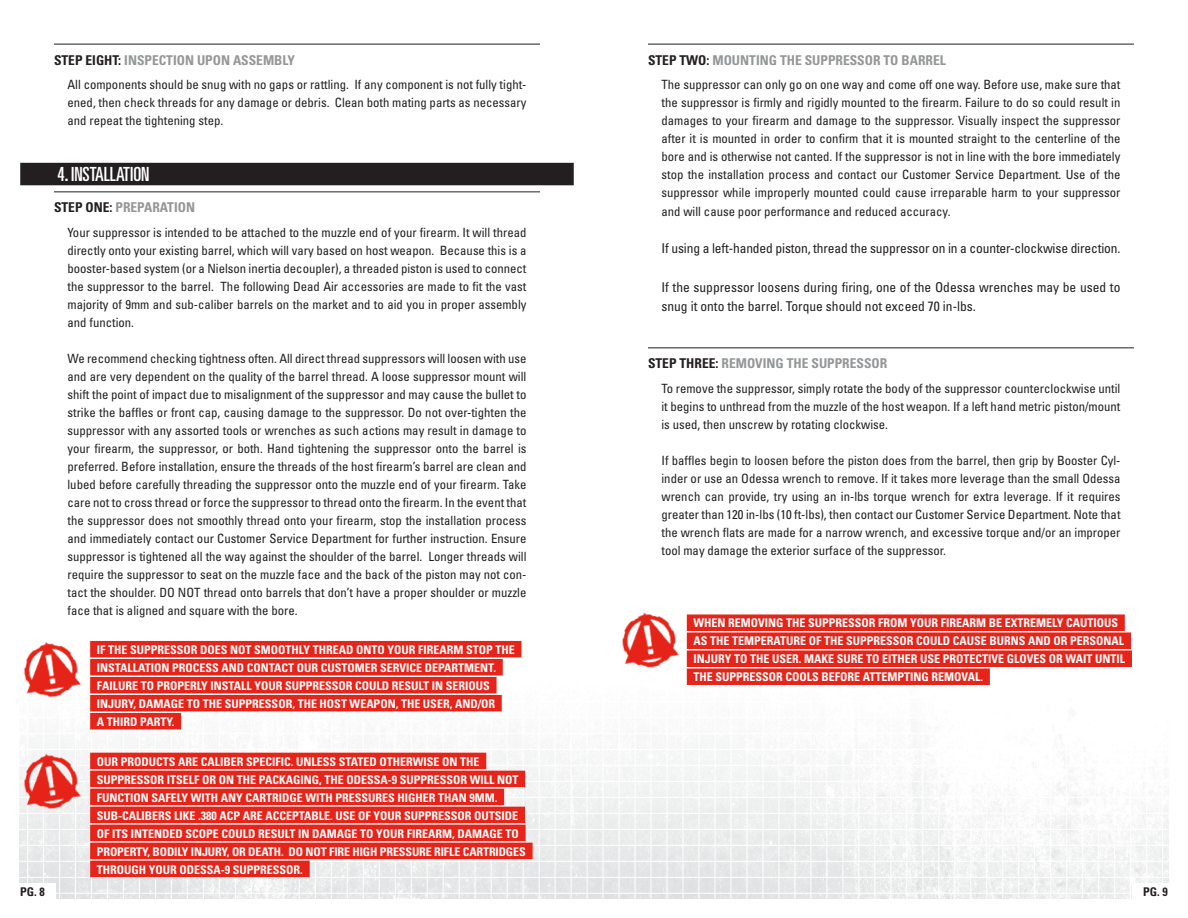
<style>
.page{position:relative;width:1188px;height:918px;background:#fff}
.page>*{position:absolute;margin:0;border:0;box-sizing:border-box;transform-origin:0 0}
.t1{font:ultra-condensed 19.5px "Univers";color:#fff}
.Copy{font:condensed 13.5px/19.5px "Univers";color:#231f20}
.Bold_sub_heads{font:700 condensed 13.5px "Univers";color:#949698}
.Copy-2{font:condensed 12.75px/18px "Univers";color:#231f20;text-align:justify}
.Warning{font:700 condensed 12px "Univers";color:#fff}
.t2{font:700 condensed 12px "Univers";color:#231f20}
.s1{color:#231f20}
</style>
<div class="page">
<img style="left:19px;top:43px;width:1150px;height:856px">
<div style="left:0;top:884px;width:55px;height:17px;background:#fff"></div>
<div style="left:1133px;top:884px;width:55px;height:17px;background:#fff"></div>
<hr style="left:54px;top:44px;width:486px;height:1px;background:#231f20">
<div style="left:20px;top:163px;width:554px;height:22px;background:#231f20"></div>
<hr style="left:54px;top:191px;width:486px;height:1px;background:#231f20">
<hr style="left:648px;top:44px;width:486px;height:1px;background:#231f20">
<hr style="left:648px;top:347px;width:486px;height:1px;background:#231f20">
<img style="left:19px;top:729px;width:86px;height:109px">
<div style="left:90px;top:753px;width:396px;height:16px;background:#e72419"></div>
<div style="left:90px;top:771px;width:435px;height:16px;background:#e72419"></div>
<div style="left:90px;top:789px;width:414px;height:16px;background:#e72419"></div>
<div style="left:90px;top:807px;width:435px;height:16px;background:#e72419"></div>
<div style="left:90px;top:825px;width:436px;height:16px;background:#e72419"></div>
<div style="left:90px;top:843px;width:443px;height:16px;background:#e72419"></div>
<div style="left:90px;top:861px;width:220px;height:16px;background:#e72419"></div>
<img style="left:19px;top:617px;width:86px;height:109px">
<div style="left:90px;top:641px;width:431px;height:16px;background:#e72419"></div>
<div style="left:90px;top:659px;width:413px;height:16px;background:#e72419"></div>
<div style="left:90px;top:677px;width:407px;height:16px;background:#e72419"></div>
<div style="left:90px;top:695px;width:412px;height:16px;background:#e72419"></div>
<div style="left:90px;top:713px;width:91px;height:16px;background:#e72419"></div>
<img style="left:594px;top:588px;width:109px;height:108px">
<div style="left:687px;top:614px;width:438px;height:17px;background:#e72419"></div>
<div style="left:687px;top:632px;width:444px;height:17px;background:#e72419"></div>
<div style="left:687px;top:650px;width:445px;height:17px;background:#e72419"></div>
<div style="left:687px;top:668px;width:303px;height:17px;background:#e72419"></div>
<p class="Bold_sub_heads" style="left:54px;top:52px;width:243px"><span class="s1">STEP EIGHT:</span> INSPECTION UPON ASSEMBLY</p>
<p class="Copy-2" style="left:68px;top:76px;width:460px">All components should be snug with no gaps or rattling. If any component is not fully tight&shy;ened, then check threads for any damage or debris. Clean both mating parts as necessary and repeat the tightening step.</p>
<p class="t1" style="left:58px;top:163px;width:93px">4. INSTALLATION</p>
<p class="Bold_sub_heads" style="left:54px;top:199px;width:143px"><span class="s1">STEP ONE:</span> PREPARATION</p>
<p class="Copy-2" style="left:68px;top:223px;width:461px">Your suppressor is intended to be attached to the muzzle end of your firearm. It will thread directly onto your existing barrel, which will vary based on host weapon. Because this is a booster-based system (or a Nielson inertia decoupler), a threaded piston is used to connect the suppressor to the barrel. The following Dead Air accessories are made to fit the vast majority of 9mm and sub-caliber barrels on the market and to aid you in proper assembly and function.</p>
<p class="Copy-2" style="left:68px;top:349px;width:461px">We recommend checking tightness often. All direct thread suppressors will loosen with use and are very dependent on the quality of the barrel thread. A loose suppressor mount will shift the point of impact due to misalignment of the suppressor and may cause the bullet to strike the baffles or front cap, causing damage to the suppressor. Do not over-tighten the suppressor with any assorted tools or wrenches as such actions may result in damage to your firearm, the suppressor, or both. Hand tightening the suppressor onto the barrel is preferred. Before installation, ensure the threads of the host firearm’s barrel are clean and lubed before carefully threading the suppressor onto the muzzle end of your firearm. Take care not to cross thread or force the suppressor to thread onto the firearm. In the event that the suppressor does not smoothly thread onto your firearm, stop the installation process and immediately contact our Customer Service Department for further instruction. Ensure suppressor is tightened all the way against the shoulder of the barrel. Longer threads will require the suppressor to seat on the muzzle face and the back of the piston may not con&shy;tact the shoulder. DO NOT thread onto barrels that don’t have a proper shoulder or muzzle face that is aligned and square with the bore.</p>
<p class="Warning" style="left:97px;top:642px;width:419px">IF THE SUPPRESSOR DOES NOT SMOOTHLY THREAD ONTO YOUR FIREARM STOP THE</p>
<p class="Warning" style="left:97px;top:660px;width:401px">INSTALLATION PROCESS AND CONTACT OUR CUSTOMER SERVICE DEPARTMENT.</p>
<p class="Warning" style="left:97px;top:678px;width:394px">FAILURE TO PROPERLY INSTALL YOUR SUPPRESSOR COULD RESULT IN SERIOUS</p>
<p class="Warning" style="left:97px;top:696px;width:400px">INJURY, DAMAGE TO THE SUPPRESSOR, THE HOST WEAPON, THE USER, AND/OR</p>
<p class="Warning" style="left:97px;top:714px;width:79px">A THIRD PARTY.</p>
<p class="Warning" style="left:97px;top:754px;width:384px">OUR PRODUCTS ARE CALIBER SPECIFIC. UNLESS STATED OTHERWISE ON THE</p>
<p class="Warning" style="left:97px;top:772px;width:423px">SUPPRESSOR ITSELF OR ON THE PACKAGING, THE ODESSA-9 SUPPRESSOR WILL NOT</p>
<p class="Warning" style="left:97px;top:790px;width:402px">FUNCTION SAFELY WITH ANY CARTRIDGE WITH PRESSURES HIGHER THAN 9MM.</p>
<p class="Warning" style="left:97px;top:808px;width:423px">SUB-CALIBERS LIKE .380 ACP ARE ACCEPTABLE. USE OF YOUR SUPPRESSOR OUTSIDE</p>
<p class="Warning" style="left:97px;top:826px;width:423px">OF ITS INTENDED SCOPE COULD RESULT IN DAMAGE TO YOUR FIREARM, DAMAGE TO</p>
<p class="Warning" style="left:97px;top:844px;width:430px">PROPERTY, BODILY INJURY, OR DEATH. DO NOT FIRE HIGH PRESSURE RIFLE CARTRIDGES</p>
<p class="Warning" style="left:97px;top:862px;width:208px">THROUGH YOUR ODESSA-9 SUPPRESSOR.</p>
<p class="Bold_sub_heads" style="left:648px;top:52px;width:299px"><span class="s1">STEP TWO:</span> MOUNTING THE SUPPRESSOR TO BARREL</p>
<p class="Copy-2" style="left:662px;top:76px;width:461px">The suppressor can only go on one way and come off one way. Before use, make sure that the suppressor is firmly and rigidly mounted to the firearm. Failure to do so could result in damages to your firearm and damage to the suppressor. Visually inspect the suppressor after it is mounted in order to confirm that it is mounted straight to the centerline of the bore and is otherwise not canted. If the suppressor is not in line with the bore immediately stop the installation process and contact our Customer Service Department. Use of the suppressor while improperly mounted could cause irreparable harm to your suppressor and will cause poor performance and reduced accuracy.</p>
<p class="Copy" style="left:662px;top:238px;width:460px">If using a left-handed piston, thread the suppressor on in a counter-clockwise direction.</p>
<p class="Copy" style="left:662px;top:277px;width:460px">If the suppressor loosens during firing, one of the Odessa wrenches may be used to snug it onto the barrel. Torque should not exceed 70 in-lbs.</p>
<p class="Bold_sub_heads" style="left:648px;top:355px;width:241px"><span class="s1">STEP THREE:</span> REMOVING THE SUPPRESSOR</p>
<p class="Copy-2" style="left:662px;top:379px;width:461px">To remove the suppressor, simply rotate the body of the suppressor counterclockwise until it begins to unthread from the muzzle of the host weapon. If a left hand metric piston/mount is used, then unscrew by rotating clockwise.</p>
<p class="Copy-2" style="left:662px;top:451px;width:461px">If baffles begin to loosen before the piston does from the barrel, then grip by Booster Cyl&shy;inder or use an Odessa wrench to remove. If it takes more leverage than the small Odessa wrench can provide, try using an in-lbs torque wrench for extra leverage. If it requires greater than 120 in-lbs (10 ft-lbs), then contact our Customer Service Department. Note that the wrench flats are made for a narrow wrench, and excessive torque and/or an improper tool may damage the exterior surface of the suppressor.</p>
<p class="Warning" style="left:694px;top:616px;width:426px">WHEN REMOVING THE SUPPRESSOR FROM YOUR FIREARM BE EXTREMELY CAUTIOUS</p>
<p class="Warning" style="left:694px;top:634px;width:432px">AS THE TEMPERATURE OF THE SUPPRESSOR COULD CAUSE BURNS AND OR PERSONAL</p>
<p class="Warning" style="left:694px;top:652px;width:433px">INJURY TO THE USER. MAKE SURE TO EITHER USE PROTECTIVE GLOVES OR WAIT UNTIL</p>
<p class="Warning" style="left:694px;top:670px;width:291px">THE SUPPRESSOR COOLS BEFORE ATTEMPTING REMOVAL.</p>
<p class="t2" style="left:20px;top:885px;width:26px">PG. 8</p>
<p class="t2" style="left:1143px;top:885px;width:26px">PG. 9</p>
</div>
